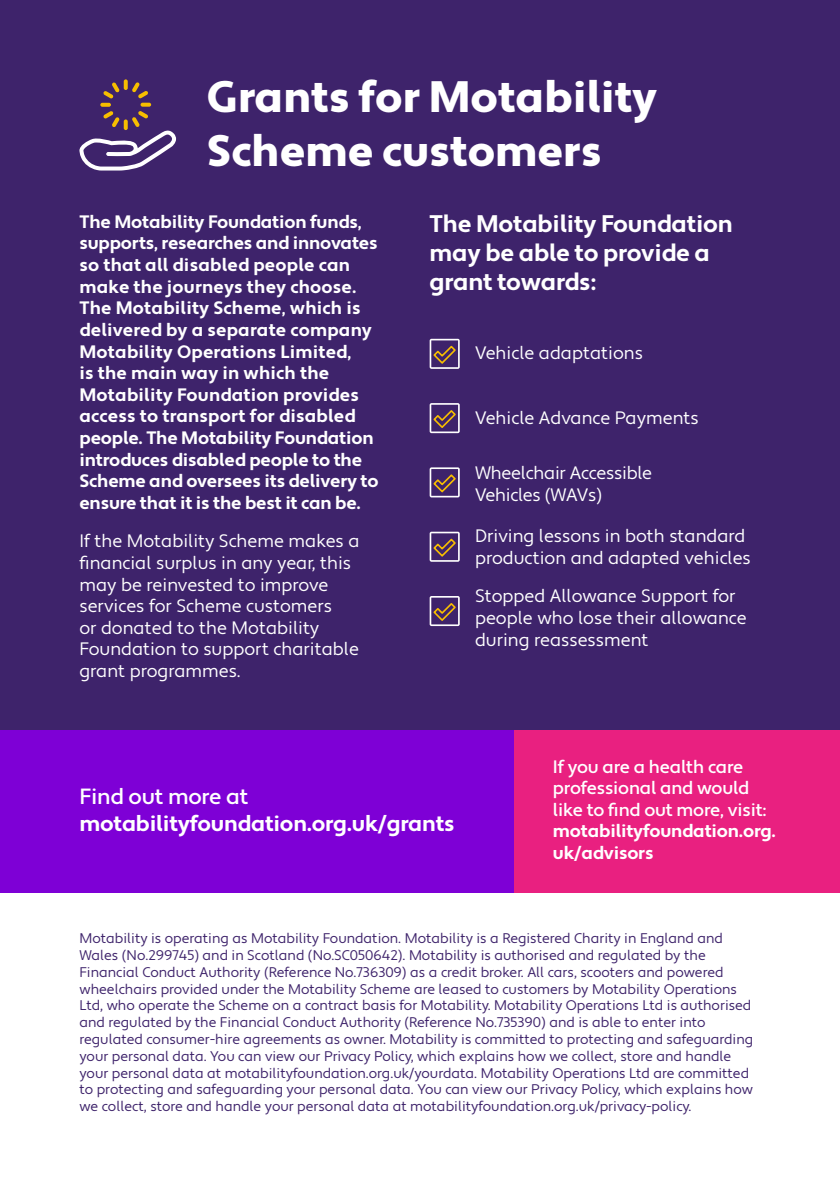
<style>
.page{position:relative;width:840px;height:1191px;background:#fff}
.page>*{position:absolute;margin:0;border:0;box-sizing:border-box;transform-origin:0 0}
.t1{font:900 44px/54px "Apertura";color:#fff}
.t2{font:700 24px/28.8px "Apertura";letter-spacing:-.01em;color:#fff}
.t3{font:700 22px "Apertura";letter-spacing:-.01em;color:#fff}
.t4{font:500 22px "Apertura";letter-spacing:-.01em;color:#fff}
.t5{font:700 18px/21.6px "Apertura";letter-spacing:.01em;color:#fff}
.t6{font:18px/21.6px "Apertura";color:#fff}
.t7{font:500 18px/21.6px "Apertura";letter-spacing:-.01em;color:#fff}
.t8{font:700 18px/21.6px "Apertura";letter-spacing:-.01em;color:#fff}
.t9{font:14px/16.8px "Apertura";color:#3e236b}
</style>
<div class="page">
<div style="left:512px;top:726px;width:327px;height:166px;background:#e92080"></div>
<div style="left:0;top:726px;width:513px;height:166px;background:#7e00d6"></div>
<div style="left:0;top:0;width:839px;height:729px;background:#3e236b"></div>
<svg style="left:429px;top:339px;width:30px;height:30px"></svg>
<svg style="left:429px;top:403px;width:30px;height:30px"></svg>
<svg style="left:429px;top:467px;width:30px;height:30px"></svg>
<svg style="left:429px;top:532px;width:30px;height:30px"></svg>
<svg style="left:429px;top:596px;width:30px;height:30px"></svg>
<svg style="left:140px;top:103px;width:11px;height:4px"></svg>
<svg style="left:132px;top:82px;width:16px;height:16px"></svg>
<svg style="left:124px;top:79px;width:4px;height:11px"></svg>
<svg style="left:103px;top:82px;width:17px;height:16px"></svg>
<svg style="left:100px;top:103px;width:11px;height:4px"></svg>
<svg style="left:79px;top:111px;width:97px;height:59px"></svg>
<h1 class="t1" style="left:207px;top:72px;width:451px">Grants for Motability<br>Scheme customers</h1>
<p class="t5" style="left:79px;top:211px;width:300px">The Motability Foundation funds, supports, researches and innovates so that all disabled people can make the journeys they choose.<br>The Motability Scheme, which is delivered by a separate company<br>Motability Operations Limited,<br>is the main way in which the<br>Motability Foundation provides access to transport for disabled people. The Motability Foundation introduces disabled people to the<br>Scheme and oversees its delivery to ensure that it is the best it can be.</p>
<p class="t6" style="left:79px;top:531px;width:281px">If the Motability Scheme makes a financial surplus in any year, this may be reinvested to improve services for Scheme customers<br>or donated to the Motability<br>Foundation to support charitable grant programmes.</p>
<h2 class="t2" style="left:429px;top:210px;width:304px">The Motability Foundation may be able to provide a grant towards:</h2>
<p class="t6" style="left:475px;top:343px;width:169px">Vehicle adaptations</p>
<p class="t6" style="left:475px;top:407px;width:225px">Vehicle Advance Payments</p>
<p class="t6" style="left:475px;top:463px;width:178px">Wheelchair Accessible<br>Vehicles (WAVs)</p>
<p class="t6" style="left:475px;top:526px;width:277px">Driving lessons in both standard production and adapted vehicles</p>
<p class="t6" style="left:475px;top:586px;width:273px">Stopped Allowance Support for people who lose their allowance during reassessment</p>
<h3 class="t4" style="left:79px;top:783px;width:170px">Find out more at</h3>
<h3 class="t3" style="left:79px;top:809px;width:376px">motabilityfoundation.org.uk/grants</h3>
<p class="t7" style="left:552px;top:756px;width:215px">If you are a health care professional and would like to find out more, visit:</p>
<p class="t8" style="left:552px;top:821px;width:224px">motabilityfoundation.org. uk/advisors</p>
<p class="t9" style="left:79px;top:930px;width:675px">Motability is operating as Motability Foundation. Motability is a Registered Charity in England and Wales (No.299745) and in Scotland (No.SC050642). Motability is authorised and regulated by the Financial Conduct Authority (Reference No.736309) as a credit broker. All cars, scooters and powered wheelchairs provided under the Motability Scheme are leased to customers by Motability Operations Ltd, who operate the Scheme on a contract basis for Motability. Motability Operations Ltd is authorised and regulated by the Financial Conduct Authority (Reference No.735390) and is able to enter into regulated consumer-hire agreements as owner. Motability is committed to protecting and safeguarding your personal data. You can view our Privacy Policy, which explains how we collect, store and handle your personal data at motabilityfoundation.org.uk/yourdata. Motability Operations Ltd are committed to protecting and safeguarding your personal data. You can view our Privacy Policy, which explains how we collect, store and handle your personal data at motabilityfoundation.org.uk/privacy-policy.</p>
</div>
